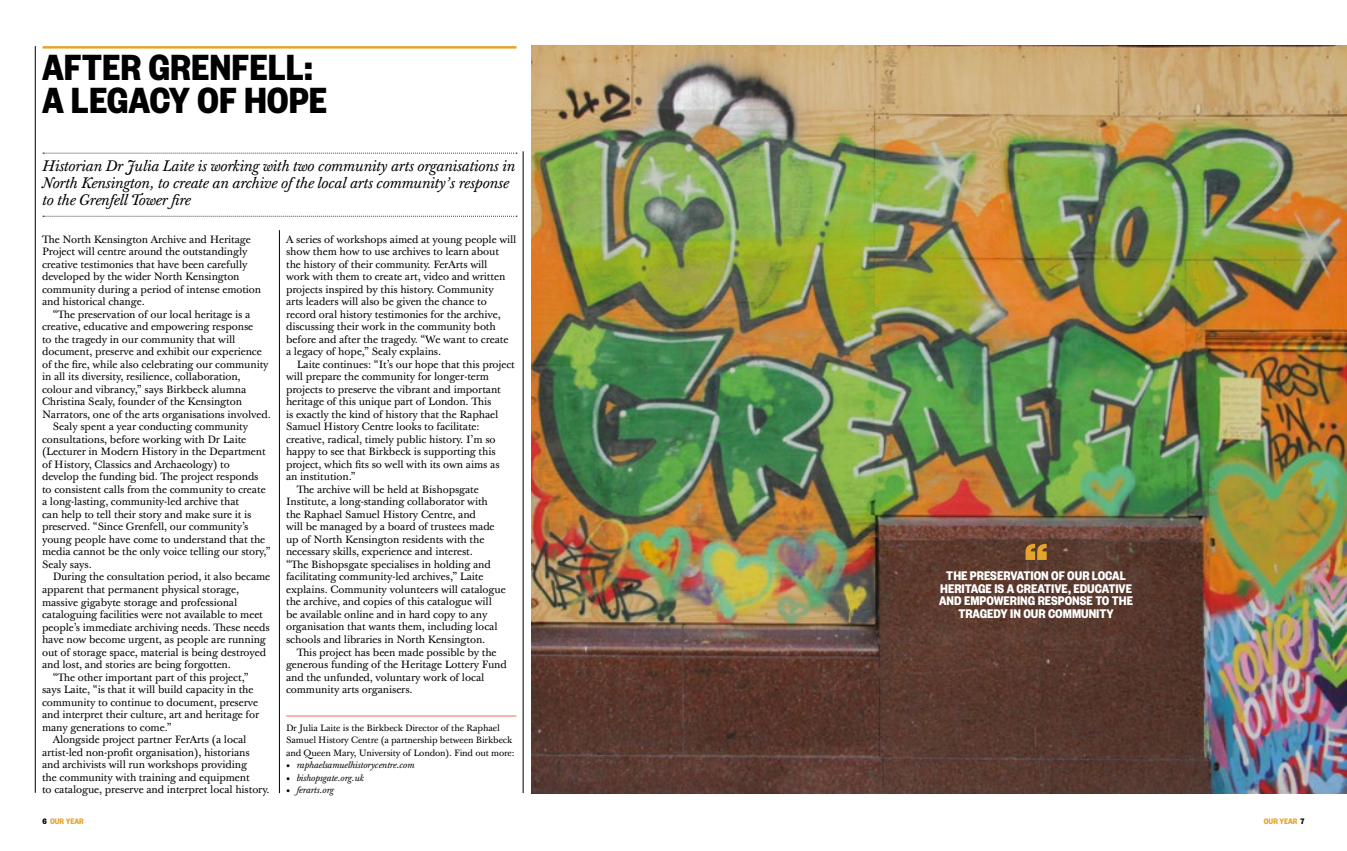
<style>
.page{position:relative;width:1347px;height:851px;background:#fff}
.page>*{position:absolute;margin:0;border:0;box-sizing:border-box;transform-origin:0 0}
.t1{font:700 60px "Founders Grotesk Cond";color:#e6a52a}
.t2{font:700 40px/32.5px "Founders Grotesk Cond";color:#000}
.t3{font:italic 15px/16.9px "Baskerville 10 Pro";letter-spacing:-.01em;color:#000}
.t4{font:700 13.75px/12.5px "Founders Grotesk Cond";color:#fff;text-align:center}
.t5{font:10.38px/12.5px "Baskerville 10 Pro";letter-spacing:-.01em;color:#000}
.t6{font:9px/12.5px "Baskerville 10 Pro";letter-spacing:-.015em;color:#000}
.t7{font:italic 9px "Baskerville 10 Pro";letter-spacing:-.01em;color:#000}
.t8{font:700 8.75px "Founders Grotesk Cond";color:#e6a52a}
.s1{color:#000}
</style>
<div class="page">
<hr style="left:35px;top:46px;width:1px;height:746px;background:#000">
<hr style="left:523px;top:151px;width:1px;height:642px;background:#000">
<hr style="left:43px;top:46px;width:473px;height:3px;background:#e6a52a">
<hr style="left:279px;top:230px;width:1px;height:563px;background:#000">
<svg style="left:43px;top:153px;width:474px;height:1px"></svg>
<svg style="left:43px;top:216px;width:474px;height:1px"></svg>
<hr style="left:286px;top:715px;width:230px;height:1px;background:#ed6a5e">
<img style="left:531px;top:46px;width:815px;height:747px">
<h2 class="t2" style="left:42px;top:49px;width:287px">AFTER GRENFELL:<br>A LEGACY OF HOPE</h2>
<h3 class="t3" style="left:43px;top:158px;width:474px">Historian Dr Julia Laite is working with two community arts organisations in<br>North Kensington, to create an archive of the local arts community’s response to the Grenfell Tower fire</h3>
<p class="t5" style="left:286px;top:233px;width:232px">A series of workshops aimed at young people will show them how to use archives to learn about the history of their community. FerArts will<br>work with them to create art, video and written projects inspired by this history. Community<br>arts leaders will also be given the chance to record oral history testimonies for the archive, discussing their work in the community both before and after the tragedy. “We want to create<br>a legacy of hope,” Sealy explains.</p>
<p class="t5" style="left:297px;top:358px;width:220px">Laite continues: “It’s our hope that this project</p>
<p class="t5" style="left:286px;top:371px;width:204px">will prepare the community for longer-term</p>
<p class="t5" style="left:286px;top:383px;width:216px">projects to preserve the vibrant and important</p>
<p class="t5" style="left:286px;top:396px;width:207px">heritage of this unique part of London. This</p>
<p class="t5" style="left:286px;top:408px;width:214px">is exactly the kind of history that the Raphael</p>
<p class="t5" style="left:286px;top:421px;width:195px">Samuel History Centre looks to facilitate:</p>
<p class="t5" style="left:286px;top:433px;width:211px">creative, radical, timely public history. I’m so</p>
<p class="t5" style="left:286px;top:446px;width:211px">happy to see that Birkbeck is supporting this</p>
<p class="t5" style="left:286px;top:458px;width:215px">project, which fits so well with its own aims as</p>
<p class="t5" style="left:286px;top:471px;width:71px">an institution.”</p>
<p class="t5" style="left:297px;top:483px;width:184px">The archive will be held at Bishopsgate</p>
<p class="t5" style="left:286px;top:496px;width:203px">Institute, a long-standing collaborator with</p>
<p class="t5" style="left:286px;top:508px;width:191px">the Raphael Samuel History Centre, and</p>
<p class="t5" style="left:286px;top:521px;width:210px">will be managed by a board of trustees made</p>
<p class="t5" style="left:286px;top:533px;width:200px">up of North Kensington residents with the</p>
<p class="t5" style="left:286px;top:546px;width:188px">necessary skills, experience and interest.</p>
<p class="t5" style="left:286px;top:558px;width:206px">“The Bishopsgate specialises in holding and</p>
<p class="t5" style="left:286px;top:571px;width:199px">facilitating community-led archives,” Laite</p>
<p class="t5" style="left:286px;top:583px;width:221px">explains. Community volunteers will catalogue</p>
<p class="t5" style="left:286px;top:596px;width:207px">the archive, and copies of this catalogue will</p>
<p class="t5" style="left:286px;top:608px;width:203px">be available online and in hard copy to any</p>
<p class="t5" style="left:286px;top:621px;width:213px">organisation that wants them, including local</p>
<p class="t5" style="left:286px;top:633px;width:201px">schools and libraries in North Kensington.</p>
<p class="t5" style="left:297px;top:646px;width:201px">This project has been made possible by the</p>
<p class="t5" style="left:286px;top:658px;width:222px">generous funding of the Heritage Lottery Fund</p>
<p class="t5" style="left:286px;top:671px;width:200px">and the unfunded, voluntary work of local</p>
<p class="t5" style="left:286px;top:683px;width:128px">community arts organisers.</p>
<p class="t6" style="left:286px;top:721px;width:230px">Dr Julia Laite is the Birkbeck Director of the Raphael<br>Samuel History Centre (a partnership between Birkbeck and Queen Mary, University of London). Find out more:</p>
<p class="t7" style="left:286px;top:759px;width:130px">• raphaelsamuelhistorycentre.com</p>
<p class="t7" style="left:286px;top:771px;width:79px">• bishopsgate.org.uk</p>
<p class="t7" style="left:286px;top:784px;width:49px">• ferarts.org</p>
<p class="t5" style="left:42px;top:233px;width:221px">The North Kensington Archive and Heritage Project will centre around the outstandingly creative testimonies that have been carefully developed by the wider North Kensington community during a period of intense emotion and historical change.</p>
<p class="t5" style="left:53px;top:308px;width:199px">“The preservation of our local heritage is a</p>
<p class="t5" style="left:42px;top:321px;width:213px">creative, educative and empowering response</p>
<p class="t5" style="left:42px;top:333px;width:195px">to the tragedy in our community that will</p>
<p class="t5" style="left:42px;top:346px;width:221px">document, preserve and exhibit our experience</p>
<p class="t5" style="left:42px;top:358px;width:228px">of the fire, while also celebrating our community</p>
<p class="t5" style="left:42px;top:371px;width:200px">in all its diversity, resilience, collaboration,</p>
<p class="t5" style="left:42px;top:383px;width:206px">colour and vibrancy,” says Birkbeck alumna</p>
<p class="t5" style="left:42px;top:396px;width:201px">Christina Sealy, founder of the Kensington</p>
<p class="t5" style="left:42px;top:408px;width:230px">Narrators, one of the arts organisations involved.</p>
<p class="t5" style="left:53px;top:421px;width:197px">Sealy spent a year conducting community</p>
<p class="t5" style="left:42px;top:433px;width:206px">consultations, before working with Dr Laite</p>
<p class="t5" style="left:42px;top:446px;width:225px">(Lecturer in Modern History in the Department</p>
<p class="t5" style="left:42px;top:458px;width:189px">of History, Classics and Archaeology) to</p>
<p class="t5" style="left:42px;top:471px;width:218px">develop the funding bid. The project responds</p>
<p class="t5" style="left:42px;top:483px;width:225px">to consistent calls from the community to create</p>
<p class="t5" style="left:42px;top:496px;width:199px">a long-lasting, community-led archive that</p>
<p class="t5" style="left:42px;top:508px;width:211px">can help to tell their story and make sure it is</p>
<p class="t5" style="left:42px;top:521px;width:208px">preserved. “Since Grenfell, our community’s</p>
<p class="t5" style="left:42px;top:533px;width:225px">young people have come to understand that the</p>
<p class="t5" style="left:42px;top:546px;width:230px">media cannot be the only voice telling our story,”</p>
<p class="t5" style="left:42px;top:558px;width:51px">Sealy says.</p>
<p class="t5" style="left:53px;top:571px;width:219px">During the consultation period, it also became</p>
<p class="t5" style="left:42px;top:583px;width:199px">apparent that permanent physical storage,</p>
<p class="t5" style="left:42px;top:596px;width:197px">massive gigabyte storage and professional</p>
<p class="t5" style="left:42px;top:608px;width:222px">cataloguing facilities were not available to meet</p>
<p class="t5" style="left:42px;top:621px;width:229px">people’s immediate archiving needs. These needs</p>
<p class="t5" style="left:42px;top:633px;width:225px">have now become urgent, as people are running</p>
<p class="t5" style="left:42px;top:646px;width:226px">out of storage space, material is being destroyed</p>
<p class="t5" style="left:42px;top:658px;width:190px">and lost, and stories are being forgotten.</p>
<p class="t5" style="left:53px;top:671px;width:198px">“The other important part of this project,”</p>
<p class="t5" style="left:42px;top:683px;width:213px">says Laite, “is that it will build capacity in the</p>
<p class="t5" style="left:42px;top:696px;width:218px">community to continue to document, preserve</p>
<p class="t5" style="left:42px;top:708px;width:219px">and interpret their culture, art and heritage for</p>
<p class="t5" style="left:42px;top:721px;width:131px">many generations to come.”</p>
<p class="t5" style="left:53px;top:733px;width:195px">Alongside project partner FerArts (a local</p>
<p class="t5" style="left:42px;top:746px;width:209px">artist-led non-profit organisation), historians</p>
<p class="t5" style="left:42px;top:758px;width:206px">and archivists will run workshops providing</p>
<p class="t5" style="left:42px;top:771px;width:209px">the community with training and equipment</p>
<p class="t5" style="left:42px;top:783px;width:229px">to catalogue, preserve and interpret local history.</p>
<h1 class="t1" style="left:1023px;top:525px;width:26px">“</h1>
<h3 class="t4" style="left:939px;top:594px;width:196px">AND EMPOWERING RESPONSE TO THE<br>TRAGEDY IN OUR COMMUNITY</h3>
<h3 class="t4" style="left:946px;top:569px;width:181px">THE PRESERVATION OF OUR LOCAL</h3>
<h3 class="t4" style="left:940px;top:581px;width:193px">HERITAGE IS A CREATIVE, EDUCATIVE</h3>
<p class="t8" style="left:43px;top:815px;width:43px"><span class="s1">6</span> OUR YEAR</p>
<p class="t8" style="left:1263px;top:815px;width:42px">OUR YEAR <span class="s1">7</span></p>
</div>
